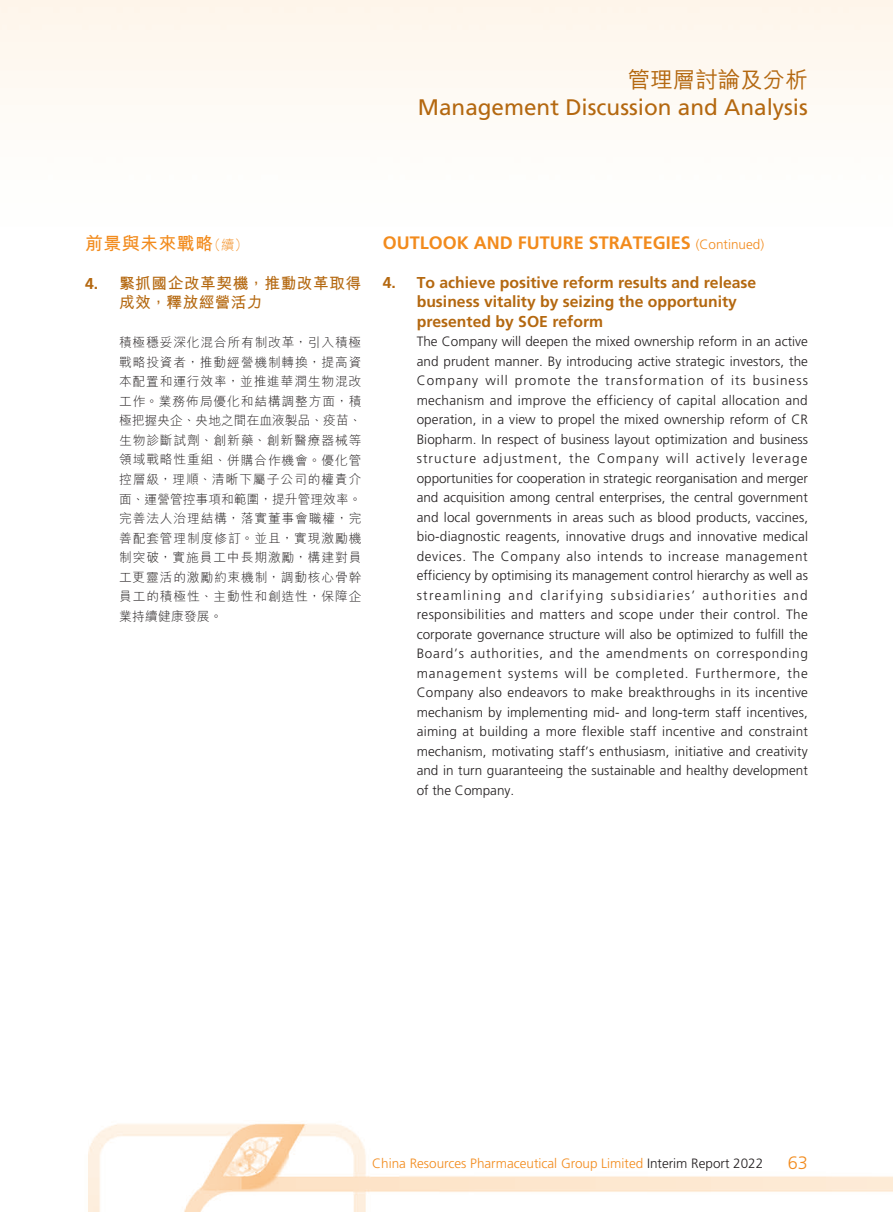
<style>
.page{position:relative;width:893px;height:1212px;background:#fff}
.page>*{position:absolute;margin:0;border:0;box-sizing:border-box;transform-origin:0 0}
.t1{font:22.5px "Frutiger LT Std";color:#b46810}
.t2{font:500 22.5px "M Hei HK";color:#b46810}
.t3{font:700 18px "Frutiger LT Std";color:#f28b1d}
.t4{font:700 18px "M Hei HK";letter-spacing:.02em;color:#f28b1d}
.t5{font:300 18px "Frutiger LT Std";color:#f28b1d}
.t6{font:700 15.75px/19.5px "Frutiger LT Std";color:#b46810}
.t7{font:700 15.75px/19.5px "M Hei HK";letter-spacing:.03em;color:#b46810}
.t8{font:300 13.5px/19.5px "Frutiger LT Std";color:#231f20;text-align:justify}
.t9{font:300 13.5px "Frutiger LT Std";color:#f28b1d}
.t10{font:300 12.75px/19.5px "M Hei HK";letter-spacing:.065em;color:#231f20;text-align:justify}
.s1{font-weight:300;font-size:13.5px}
.s2{font-family:"Frutiger LT Std"}
.s3{color:#231f20}
</style>
<div class="page">
<img style="left:0;top:0;width:893px;height:1212px">
<h1 class="t2" style="left:628px;top:64px;width:181px">管理層討論及分析</h1>
<h1 class="t1" style="left:418px;top:94px;width:392px">Management Discussion and Analysis</h1>
<h2 class="t4" style="left:85px;top:230px;width:164px">前景與未來戰略<span class="s1">（續）</span></h2>
<p class="t7" style="left:119px;top:272px;width:244px;text-indent:-34px"><span class="s2">4.</span> 緊抓國企改革契機，推動改革取得成效，釋放經營活力</p>
<p class="t10" style="left:119px;top:333px;width:244px">積極穩妥深化混合所有制改革，引入積極戰略投資者，推動經營機制轉換，提高資本配置和運行效率，並推進華潤生物混改工作。業務佈局優化和結構調整方面，積極把握央企、央地之間在血液製品、疫苗、生物診斷試劑、創新藥、創新醫療器械等領域戰略性重組、併購合作機會。優化管控層級，理順、清晰下屬子公司的權責介面、運營管控事項和範圍，提升管理效率。完善法人治理結構，落實董事會職權，完善配套管理制度修訂。並且，實現激勵機制突破，實施員工中長期激勵，構建對員工更靈活的激勵約束機制，調動核心骨幹員工的積極性、主動性和創造性，保障企業持續健康發展。</p>
<h2 class="t3" style="left:383px;top:232px;width:383px">OUTLOOK AND FUTURE STRATEGIES <span class="s1">(Continued)</span></h2>
<p class="t6" style="left:417px;top:273px;width:341px;text-indent:-34px">4. To achieve positive reform results and release business vitality by seizing the opportunity presented by SOE reform</p>
<p class="t8" style="left:417px;top:332px;width:393px">The Company will deepen the mixed ownership reform in an active and prudent manner. By introducing active strategic investors, the Company will promote the transformation of its business mechanism and improve the efficiency of capital allocation and operation, in a view to propel the mixed ownership reform of CR Biopharm. In respect of business layout optimization and business structure adjustment, the Company will actively leverage opportunities for cooperation in strategic reorganisation and merger and acquisition among central enterprises, the central government and local governments in areas such as blood products, vaccines, bio-diagnostic reagents, innovative drugs and innovative medical devices. The Company also intends to increase management efficiency by optimising its management control hierarchy as well as streamlining and clarifying subsidiaries’ authorities and responsibilities and matters and scope under their control. The corporate governance structure will also be optimized to fulfill the Board’s authorities, and the amendments on corresponding management systems will be completed. Furthermore, the Company also endeavors to make breakthroughs in its incentive mechanism by implementing mid- and long-term staff incentives, aiming at building a more flexible staff incentive and constraint mechanism, motivating staff’s enthusiasm, initiative and creativity and in turn guaranteeing the sustainable and healthy development of the Company.</p>
<p class="t9" style="left:372px;top:1155px;width:393px">China Resources Pharmaceutical Group Limited <span class="s3">Interim Report 2022</span></p>
<h2 class="t5" style="left:788px;top:1152px;width:22px">63</h2>
</div>
